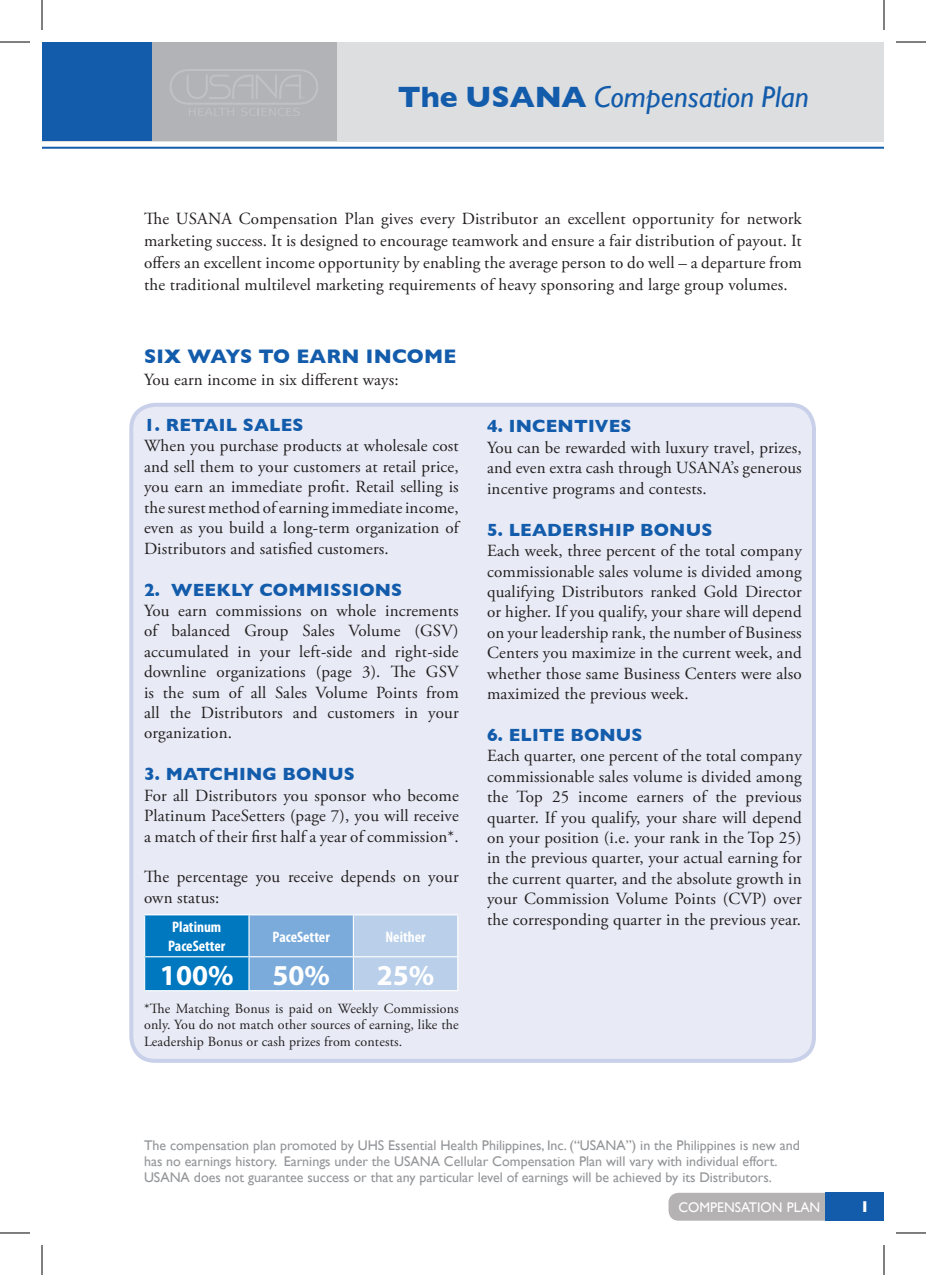
<style>
.page{position:relative;width:926px;height:1275px;background:#fff}
.page>*{position:absolute;margin:0;border:0;box-sizing:border-box;transform-origin:0 0}
.t1{font:italic 30px "Gill Sans";color:#135cab}
.t2{font:700 29px "Myriad Pro";color:#fff}
.t3{font:700 20px "Gill Sans";letter-spacing:.01em;color:#135cab}
.t4{font:700 18px "Gill Sans";letter-spacing:.01em;color:#135cab}
.t5{font:17px/20.4px "Adobe Garamond Pro";letter-spacing:.01em;color:#231f20;text-align:justify}
.t6{font:700 16px "Gill Sans";color:#fff}
.t7{font:700 condensed 15.2px/18.2px "Myriad Pro";color:#fff}
.t8{font:14px/16px "Gill Sans";color:#939598}
.t9{font:14px/16.8px "Adobe Garamond Pro";letter-spacing:.01em;color:#231f20;text-align:justify}
.t10{font:14px "Gill Sans";color:#fff}
.s1{font-weight:700;font-style:normal}
</style>
<div class="page">
<div style="left:668px;top:1192px;width:158px;height:28px;background:#b5b2b3"></div>
<div style="left:42px;top:42px;width:842px;height:99px;background:#dddee0"></div>
<hr style="left:42px;top:147px;width:842px;height:2px;background:#135cab">
<div style="left:42px;top:42px;width:295px;height:98px;background:#b2b3b7"></div>
<div style="left:42px;top:42px;width:110px;height:99px;background:#135cab"></div>
<div style="left:826px;top:1192px;width:58px;height:28px;background:#135cab"></div>
<svg style="left:170px;top:69px;width:148px;height:47px"></svg>
<div style="left:131px;top:405px;width:683px;height:655px;background:#e8ebf6;border-radius:24px"></div>
<div style="left:129px;top:403px;width:687px;height:659px;border:4px solid #c9d0e9;border-radius:24px"></div>
<div style="left:145px;top:915px;width:104px;height:41px;background:#0078c0"></div>
<svg style="left:250px;top:915px;width:207px;height:75px;background:#9abde2"></svg>
<div style="left:145px;top:956px;width:104px;height:34px;background:#0078c0"></div>
<hr style="left:144px;top:914px;width:105px;height:1px;background:#fff">
<hr style="left:144px;top:915px;width:1px;height:41px;background:#fff">
<hr style="left:249px;top:914px;width:104px;height:1px;background:#fff">
<hr style="left:248px;top:915px;width:2px;height:41px;background:#fff">
<hr style="left:353px;top:914px;width:105px;height:1px;background:#fff">
<hr style="left:353px;top:915px;width:1px;height:41px;background:#fff">
<hr style="left:457px;top:915px;width:1px;height:41px;background:#fff">
<hr style="left:144px;top:956px;width:105px;height:1px;background:#fff">
<hr style="left:144px;top:957px;width:1px;height:33px;background:#fff">
<hr style="left:249px;top:956px;width:104px;height:1px;background:#fff">
<hr style="left:248px;top:957px;width:2px;height:33px;background:#fff">
<hr style="left:353px;top:956px;width:105px;height:1px;background:#fff">
<hr style="left:353px;top:957px;width:1px;height:33px;background:#fff">
<hr style="left:457px;top:957px;width:1px;height:33px;background:#fff">
<hr style="left:144px;top:990px;width:105px;height:1px;background:#fff">
<hr style="left:249px;top:990px;width:104px;height:1px;background:#fff">
<hr style="left:353px;top:990px;width:105px;height:1px;background:#fff">
<hr style="left:0;top:42px;width:30px;height:1px;background:#000">
<hr style="left:896px;top:42px;width:30px;height:1px;background:#000">
<hr style="left:0;top:1232px;width:30px;height:1px;background:#000">
<hr style="left:896px;top:1232px;width:30px;height:1px;background:#000">
<hr style="left:42px;top:0;width:1px;height:30px;background:#000">
<hr style="left:42px;top:1245px;width:1px;height:30px;background:#000">
<hr style="left:884px;top:0;width:1px;height:30px;background:#000">
<hr style="left:884px;top:1245px;width:1px;height:30px;background:#000">
<h1 class="t1" style="left:398px;top:80px;width:413px"><span class="s1">The USANA</span> Compensation Plan</h1>
<p class="t5" style="left:144px;top:208px;width:659px;line-height:22.2px">The USANA Compensation Plan gives every Distributor an excellent opportunity for network marketing success. It is designed to encourage teamwork and ensure a fair distribution of payout. It offers an excellent income opportunity by enabling the average person to do well – a departure from the traditional multilevel marketing requirements of heavy sponsoring and large group volumes.</p>
<p class="t3" style="left:144px;top:345px;width:314px">SIX WAYS TO EARN INCOME</p>
<p class="t5" style="left:144px;top:370px;width:256px">You earn income in six different ways:</p>
<p class="t4" style="left:144px;top:414px;width:161px">1. RETAIL SALES</p>
<p class="t5" style="left:144px;top:436px;width:316px">When you purchase products at wholesale cost and sell them to your customers at retail price, you earn an immediate profit. Retail selling is the surest method of earning immediate income, even as you build a long-term organization of Distributors and satisfied customers.</p>
<p class="t4" style="left:144px;top:579px;width:260px">2. WEEKLY COMMISSIONS</p>
<p class="t5" style="left:144px;top:601px;width:316px">You earn commissions on whole increments of balanced Group Sales Volume (GSV) accumulated in your left-side and right-side downline organizations (page 3). The GSV is the sum of all Sales Volume Points from all the Distributors and customers in your organization.</p>
<p class="t4" style="left:144px;top:763px;width:212px">3. MATCHING BONUS</p>
<p class="t5" style="left:144px;top:786px;width:316px">For all Distributors you sponsor who become Platinum PaceSetters (page 7), you will receive a match of their first half a year of commission*.</p>
<p class="t5" style="left:144px;top:867px;width:316px">The percentage you receive depends on your own status:</p>
<p class="t7" style="left:168px;top:918px;width:59px">Platinum<br>PaceSetter</p>
<p class="t7" style="left:273px;top:927px;width:59px">PaceSetter</p>
<p class="t7" style="left:385px;top:927px;width:42px">Neither</p>
<h2 class="t2" style="left:160px;top:956px;width:75px">100%</h2>
<h2 class="t2" style="left:272px;top:956px;width:59px">50%</h2>
<h2 class="t2" style="left:377px;top:956px;width:59px">25%</h2>
<p class="t9" style="left:144px;top:1000px;width:316px">*The Matching Bonus is paid on Weekly Commissions only. You do not match other sources of earning, like the Leadership Bonus or cash prizes from contests.</p>
<p class="t4" style="left:487px;top:416px;width:146px">4. INCENTIVES</p>
<p class="t5" style="left:487px;top:438px;width:316px">You can be rewarded with luxury travel, prizes, and even extra cash through USANA’s generous incentive programs and contests.</p>
<p class="t4" style="left:487px;top:519px;width:227px">5. LEADERSHIP BONUS</p>
<p class="t5" style="left:487px;top:541px;width:316px">Each week, three percent of the total company commissionable sales volume is divided among qualifying Distributors ranked Gold Director or higher. If you qualify, your share will depend on your leadership rank, the number of Business Centers you maximize in the current week, and whether those same Business Centers were also maximized the previous week.</p>
<p class="t4" style="left:487px;top:724px;width:157px">6. ELITE BONUS</p>
<p class="t5" style="left:487px;top:746px;width:316px">Each quarter, one percent of the total company commissionable sales volume is divided among the Top 25 income earners of the previous quarter. If you qualify, your share will depend on your position (i.e. your rank in the Top 25) in the previous quarter, your actual earning for the current quarter, and the absolute growth in your Commission Volume Points (CVP) over the corresponding quarter in the previous year.</p>
<p class="t8" style="left:144px;top:1137px;width:657px">The compensation plan promoted by UHS Essential Health Philippines, Inc. (“USANA”) in the Philippines is new and has no earnings history. Earnings under the USANA Cellular Compensation Plan will vary with individual effort.<br>USANA does not guarantee success or that any particular level of earnings will be achieved by its Distributors.</p>
<p class="t10" style="left:678px;top:1199px;width:143px">COMPENSATION PLAN</p>
<p class="t6" style="left:860px;top:1197px;width:11px">1</p>
</div>
